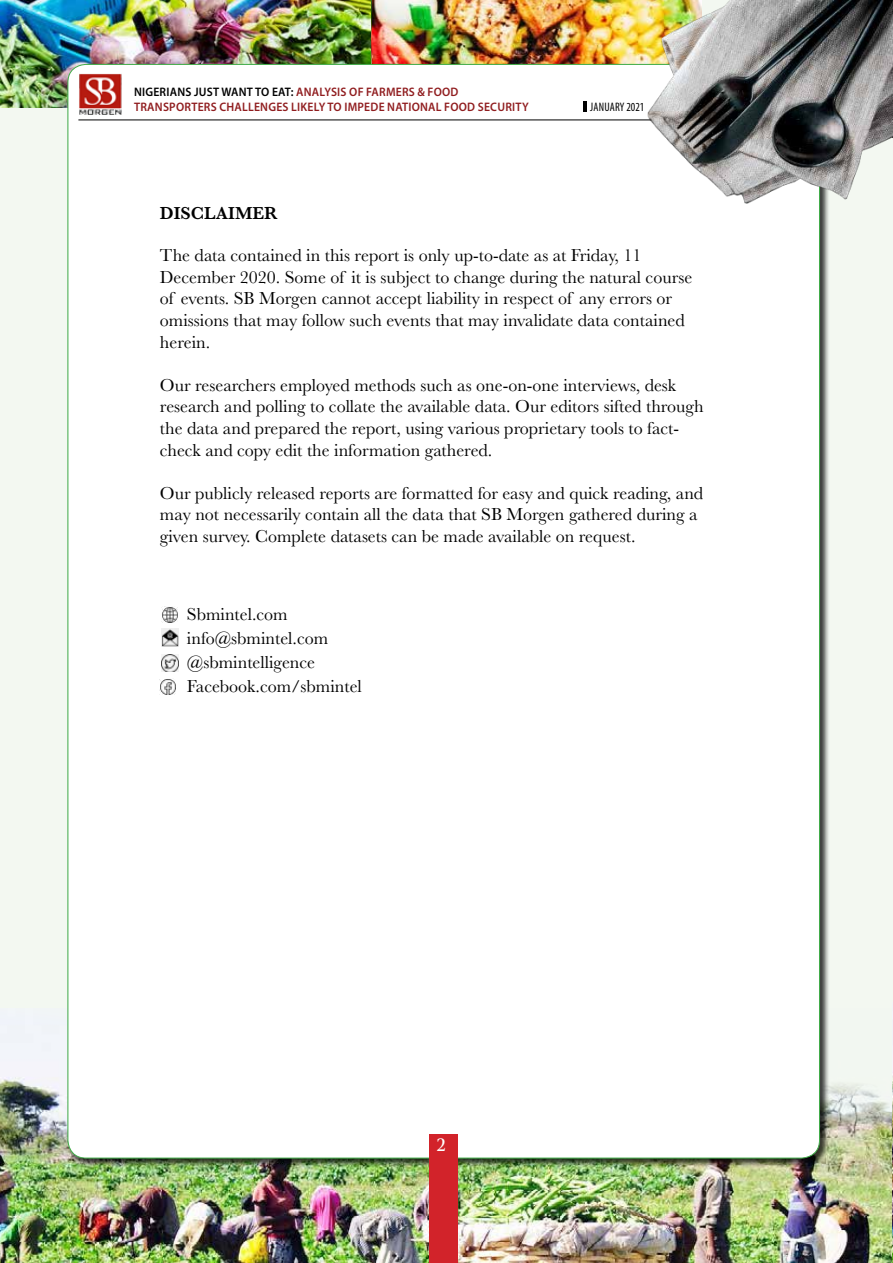
<style>
.page{position:relative;width:893px;height:1263px;background:#fff}
.page>*{position:absolute;margin:0;border:0;box-sizing:border-box;transform-origin:0 0}
.t1{font:18px/21.6px "Baskerville";color:#000}
.t2{font:600 18px "Baskerville";color:#000}
.t3{font:18px "Rocky";color:#fff}
.t4{font:600 12.3px/14.9px "Myriad Pro";letter-spacing:.02em;color:#901d1f;scale:.94 1}
.t5{font:condensed 12.3px "Myriad Pro";letter-spacing:.01em;color:#000;scale:.94 1}
.s1{color:#000}
</style>
<div class="page">
<div style="left:0;top:0;width:893px;height:1224px;background:#f3f8f1"></div>
<img style="left:0;top:1023px;width:892px;height:240px">
<img style="left:0;top:1px;width:372px;height:107px">
<img style="left:372px;top:0;width:275px;height:64px">
<div style="left:67px;top:64px;width:763px;height:1104px;background:#000;opacity:.75"></div>
<div style="left:68px;top:64px;width:751px;height:1094px;background:#fff;border-radius:18px"></div>
<img style="left:79px;top:73px;width:43px;height:42px">
<div style="left:429px;top:1134px;width:29px;height:129px;background:#d2232a"></div>
<hr style="left:78px;top:120px;width:617px;height:1px;background:#000">
<img style="left:647px;top:0;width:245px;height:203px">
<svg style="left:583px;top:101px;width:3px;height:11px"></svg>
<img style="left:892px;top:1015px;width:1px;height:248px">
<img style="left:159px;top:679px;width:17px;height:16px">
<img style="left:161px;top:654px;width:18px;height:18px">
<img style="left:161px;top:629px;width:18px;height:17px">
<img style="left:161px;top:606px;width:17px;height:17px">
<p class="t4" style="left:134px;top:84px;width:421px"><span class="s1">NIGERIANS JUST WANT TO EAT:</span> ANALYSIS OF FARMERS &amp; FOOD<br>TRANSPORTERS CHALLENGES LIKELY TO IMPEDE NATIONAL FOOD SECURITY</p>
<p class="t5" style="left:590px;top:100px;width:59px">JANUARY 2021</p>
<p class="t2" style="left:160px;top:201px;width:119px">DISCLAIMER</p>
<p class="t1" style="left:160px;top:245px;width:534px">The data contained in this report is only up-to-date as at Friday, 11<br>December 2020. Some of it is subject to change during the natural course of events. SB Morgen cannot accept liability in respect of any errors or omissions that may follow such events that may invalidate data contained herein.</p>
<p class="t1" style="left:160px;top:374px;width:545px">Our researchers employed methods such as one-on-one interviews, desk research and polling to collate the available data. Our editors sifted through the data and prepared the report, using various proprietary tools to fact&shy;check and copy edit the information gathered.</p>
<p class="t1" style="left:160px;top:482px;width:545px">Our publicly released reports are formatted for easy and quick reading, and may not necessarily contain all the data that SB Morgen gathered during a given survey. Complete datasets can be made available on request.</p>
<p class="t1" style="left:187px;top:603px;width:176px;line-height:24px">Sbmintel.com info@sbmintel.com @sbmintelligence<br>Facebook.com/sbmintel</p>
<p class="t3" style="left:437px;top:1134px;width:10px">2</p>
</div>
